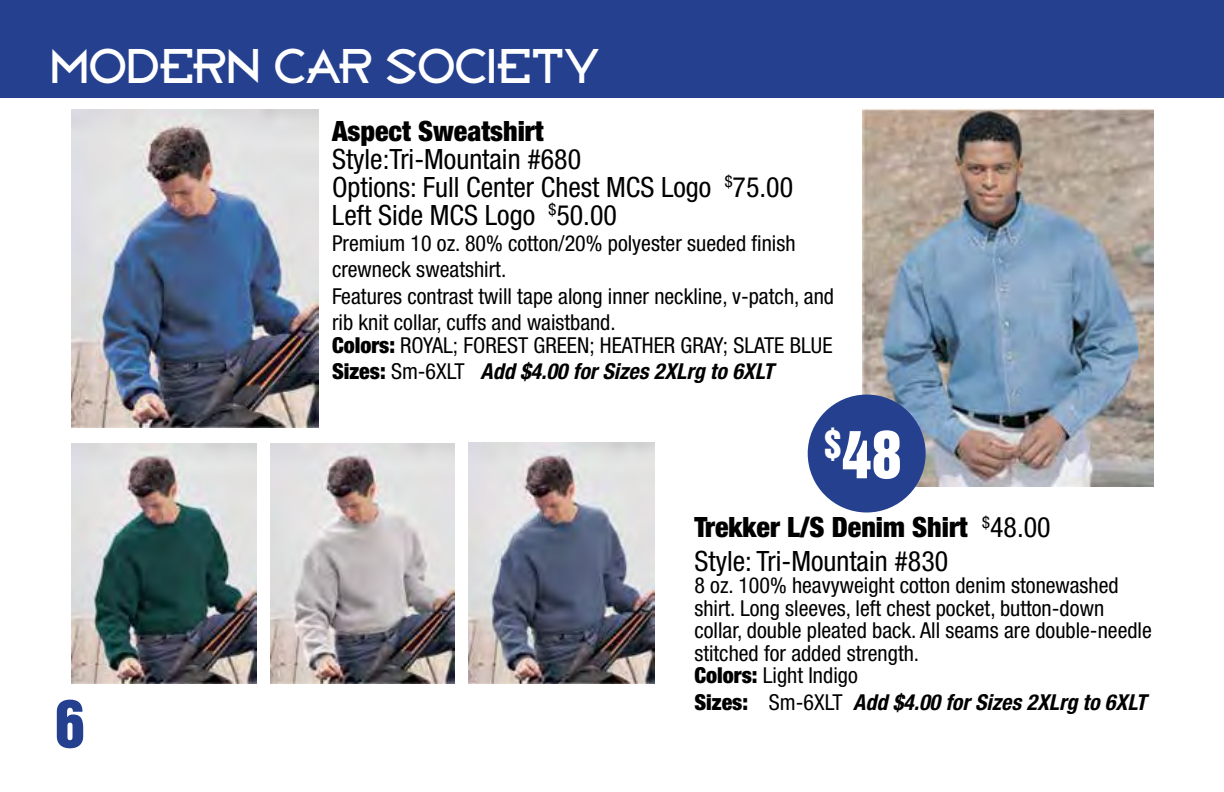
<style>
.page{position:relative;width:1224px;height:792px;background:#fff}
.page>*{position:absolute;margin:0;border:0;box-sizing:border-box;transform-origin:0 0}
.t1{font:60px "Helvetica Inserat";color:#fff}
.t2{font:60px "Helvetica Inserat";color:#25408f}
.t3{font:48px "Broadband ICG";color:#fff}
.t4{font:condensed 28px/28px "Helvetica Neue";color:#000}
.t5{font:900 condensed 28px "Helvetica Neue";color:#000}
.t6{font:condensed 22px/26.4px "Helvetica Neue";color:#000}
.t7{font:italic 700 condensed 22px "Helvetica Neue";color:#000}
.s1{font-weight:900}
.s2{font-weight:700;font-style:italic}
.s3{font-weight:900;font-style:normal}
.s4{font-weight:400;font-style:normal}
</style>
<div class="page">
<div style="left:0;top:0;width:1224px;height:98px;background:#25408f"></div>
<img style="left:72px;top:110px;width:246px;height:318px">
<img style="left:72px;top:444px;width:185px;height:240px">
<img style="left:270px;top:444px;width:185px;height:240px">
<img style="left:468px;top:442px;width:186px;height:242px">
<img style="left:862px;top:108px;width:292px;height:378px">
<div style="left:809px;top:396px;width:116px;height:116px;background:#25408f;border-radius:50%"></div>
<div style="left:808px;top:395px;width:118px;height:117px;border:2px solid #25408f;border-radius:50%"></div>
<h2 class="t3" style="left:50px;top:37px;width:551px">MODERN CAR SOCIETY</h2>
<p class="t5" style="left:332px;top:113px;width:213px">Aspect Sweatshirt</p>
<p class="t4" style="left:332px;top:145px;width:463px">Style:Tri-Mountain #680<br>Options: Full Center Chest MCS Logo <sup>$</sup>75.00<br>Left Side MCS Logo <sup>$</sup>50.00</p>
<p class="t6" style="left:332px;top:230px;width:504px">Premium 10 oz. 80% cotton/20% polyester sueded finish crewneck sweatshirt.<br>Features contrast twill tape along inner neckline, v-patch, and rib knit collar, cuffs and waistband.</p>
<p class="t6" style="left:332px;top:332px;width:502px"><span class="s1">Colors:</span> ROYAL; FOREST GREEN; HEATHER GRAY; SLATE BLUE<br><span class="s1">Sizes:</span> Sm-6XLT <span class="s2">Add $4.00 for Sizes 2XLrg to 6XLT</span></p>
<h1 class="t2" style="left:55px;top:688px;width:31px">6</h1>
<h1 class="t1" style="left:824px;top:419px;width:79px"><sup>$</sup>48</h1>
<p class="t4" style="left:694px;top:510px;width:358px;line-height:33.6px"><span class="s1">Trekker L/S Denim Shirt</span> <sup>$</sup>48.00<br>Style: Tri-Mountain #830</p>
<p class="t6" style="left:694px;top:574px;width:459px;line-height:22.6px">8 oz. 100% heavyweight cotton denim stonewashed shirt. Long sleeves, left chest pocket, button-down collar, double pleated back. All seams are double-needle stitched for added strength.<br><span class="s1">Colors:</span> Light Indigo</p>
<p class="t7" style="left:694px;top:689px;width:454px"><span class="s3">Sizes:</span> <span class="s4">Sm-6XLT</span> Add $4.00 for Sizes 2XLrg to 6XLT</p>
</div>
